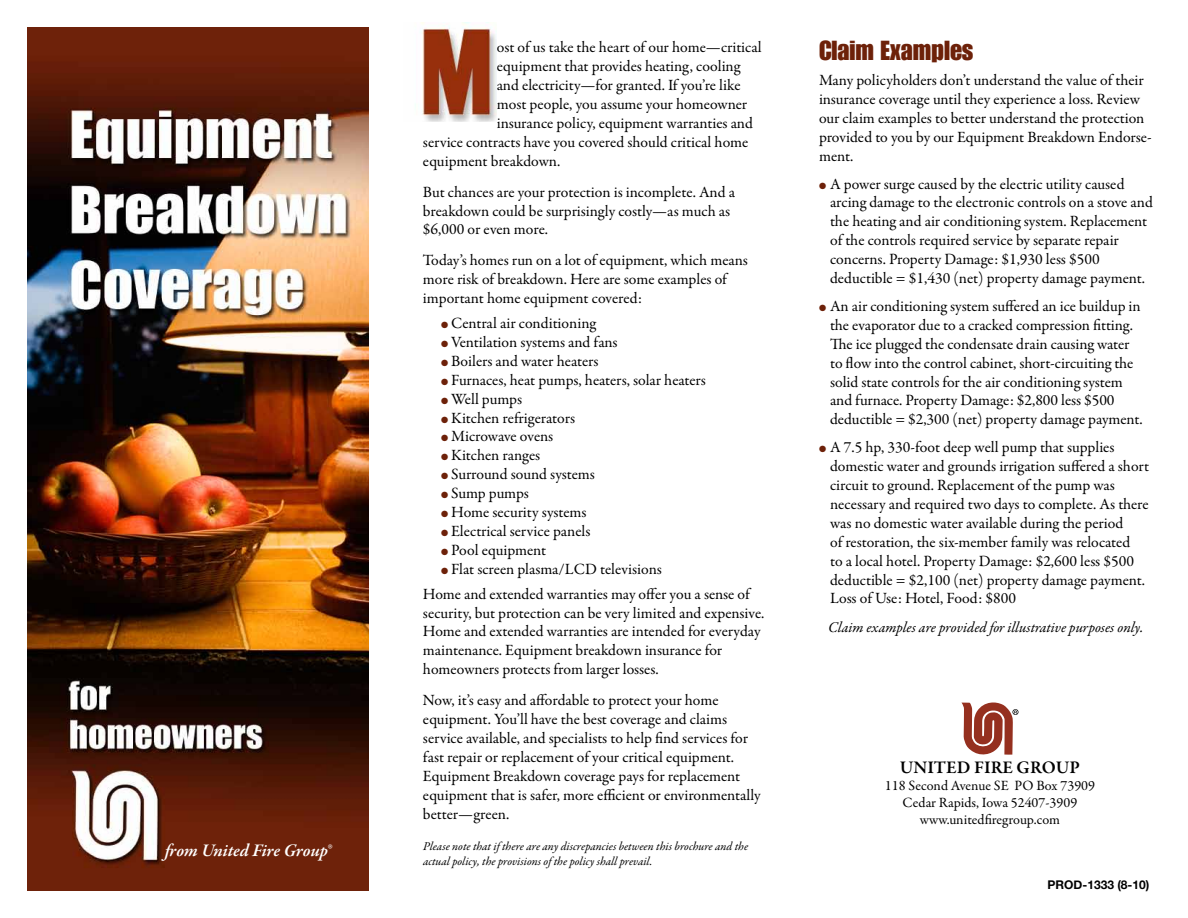
<style>
.page{position:relative;width:1188px;height:918px;background:#fff}
.page>*{position:absolute;margin:0;border:0;box-sizing:border-box;transform-origin:0 0}
.t1{font:27px "Impact LT Std";color:#6d2109}
.t2{font:italic 600 18px "Garamond Premr Pro";letter-spacing:-.01em;color:#fff}
.t3{font:600 18px "Garamond Premr Pro";color:#000}
.t4{font:15.75px/18.9px "Garamond Premr Pro";letter-spacing:-.005em;color:#000}
.t5{font:italic 15px "Garamond Premr Pro";letter-spacing:-.005em;color:#000}
.t6{font:14.25px/17.1px "Garamond Premr Pro";color:#000;text-align:center}
.t7{font:italic 12px/14.4px "Garamond Premr Pro";color:#000}
.t8{font:700 12px "Helvetica Neue";color:#000}
.s1{color:#6d2109}
</style>
<div class="page">
<img style="left:415px;top:22px;width:82px;height:100px">
<img style="left:27px;top:27px;width:342px;height:864px">
<svg style="left:961px;top:702px;width:58px;height:53px"></svg>
<p class="t2" style="left:165px;top:839px;width:167px">from United Fire Group®</p>
<p class="t4" style="left:497px;top:38px;width:266px">ost of us take the heart of our home—critical</p>
<p class="t4" style="left:497px;top:57px;width:245px">equipment that provides heating, cooling</p>
<p class="t4" style="left:497px;top:76px;width:245px">and electricity—for granted. If you’re like</p>
<p class="t4" style="left:497px;top:95px;width:252px">most people, you assume your homeowner</p>
<p class="t4" style="left:497px;top:114px;width:258px">insurance policy, equipment warranties and</p>
<p class="t4" style="left:423px;top:133px;width:327px">service contracts have you covered should critical home</p>
<p class="t4" style="left:423px;top:152px;width:139px">equipment breakdown.</p>
<p class="t4" style="left:423px;top:183px;width:314px">But chances are your protection is incomplete. And a breakdown could be surprisingly costly—as much as $6,000 or even more.</p>
<p class="t4" style="left:423px;top:251px;width:326px">Today’s homes run on a lot of equipment, which means more risk of breakdown. Here are some examples of important home equipment covered:</p>
<p class="t4" style="left:441px;top:314px;width:157px"><span class="s1">●</span> Central air conditioning</p>
<p class="t4" style="left:441px;top:333px;width:178px"><span class="s1">●</span> Ventilation systems and fans</p>
<p class="t4" style="left:441px;top:352px;width:159px"><span class="s1">●</span> Boilers and water heaters</p>
<p class="t4" style="left:441px;top:371px;width:267px"><span class="s1">●</span> Furnaces, heat pumps, heaters, solar heaters</p>
<p class="t4" style="left:441px;top:390px;width:83px"><span class="s1">●</span> Well pumps</p>
<p class="t4" style="left:441px;top:409px;width:136px"><span class="s1">●</span> Kitchen refrigerators</p>
<p class="t4" style="left:441px;top:427px;width:114px"><span class="s1">●</span> Microwave ovens</p>
<p class="t4" style="left:441px;top:446px;width:101px"><span class="s1">●</span> Kitchen ranges</p>
<p class="t4" style="left:441px;top:465px;width:155px"><span class="s1">●</span> Surround sound systems</p>
<p class="t4" style="left:441px;top:484px;width:89px"><span class="s1">●</span> Sump pumps</p>
<p class="t4" style="left:441px;top:503px;width:147px"><span class="s1">●</span> Home security systems</p>
<p class="t4" style="left:441px;top:522px;width:151px"><span class="s1">●</span> Electrical service panels</p>
<p class="t4" style="left:441px;top:541px;width:107px"><span class="s1">●</span> Pool equipment</p>
<p class="t4" style="left:423px;top:557px;width:328px;line-height:24.9px;text-indent:18px"><span class="s1">●</span> Flat screen plasma/LCD televisions<br>Home and extended warranties may offer you a sense of</p>
<p class="t4" style="left:423px;top:604px;width:343px">security, but protection can be very limited and expensive.<br>Home and extended warranties are intended for everyday maintenance. Equipment breakdown insurance for homeowners protects from larger losses.</p>
<p class="t4" style="left:423px;top:691px;width:339px">Now, it’s easy and affordable to protect your home equipment. You’ll have the best coverage and claims service available, and specialists to help find services for fast repair or replacement of your critical equipment.<br>Equipment Breakdown coverage pays for replacement equipment that is safer, more efficient or environmentally better—green.</p>
<p class="t7" style="left:423px;top:840px;width:327px">Please note that if there are any discrepancies between this brochure and the actual policy, the provisions of the policy shall prevail.</p>
<h1 class="t1" style="left:819px;top:35px;width:156px">Claim Examples</h1>
<p class="t4" style="left:819px;top:71px;width:334px">Many policyholders don’t understand the value of their insurance coverage until they experience a loss. Review our claim examples to better understand the protection provided to you by our Equipment Breakdown Endorse&shy;ment.</p>
<p class="t4" style="left:830px;top:175px;width:324px;text-indent:-11px"><span class="s1">●</span> A power surge caused by the electric utility caused arcing damage to the electronic controls on a stove and the heating and air conditioning system. Replacement of the controls required service by separate repair concerns. Property Damage: $1,930 less $500 deductible = $1,430 (net) property damage payment.</p>
<p class="t4" style="left:830px;top:297px;width:314px;text-indent:-11px"><span class="s1">●</span> An air conditioning system suffered an ice buildup in the evaporator due to a cracked compression fitting.<br>The ice plugged the condensate drain causing water to flow into the control cabinet, short-circuiting the solid state controls for the air conditioning system and furnace. Property Damage: $2,800 less $500 deductible = $2,300 (net) property damage payment.</p>
<p class="t4" style="left:830px;top:438px;width:321px;text-indent:-11px"><span class="s1">●</span> A 7.5 hp, 330-foot deep well pump that supplies domestic water and grounds irrigation suffered a short circuit to ground. Replacement of the pump was necessary and required two days to complete. As there was no domestic water available during the period<br>of restoration, the six-member family was relocated<br>to a local hotel. Property Damage: $2,600 less $500 deductible = $2,100 (net) property damage payment.<br>Loss of Use: Hotel, Food: $800</p>
<p class="t5" style="left:828px;top:618px;width:317px">Claim examples are provided for illustrative purposes only.</p>
<p class="t3" style="left:900px;top:756px;width:182px">UNITED FIRE GROUP</p>
<p class="t6" style="left:885px;top:777px;width:212px">118 Second Avenue SE PO Box 73909<br>Cedar Rapids, Iowa 52407-3909 www.unitedfiregroup.com</p>
<p class="t8" style="left:1048px;top:877px;width:103px">PROD-1333 (8-10)</p>
</div>
